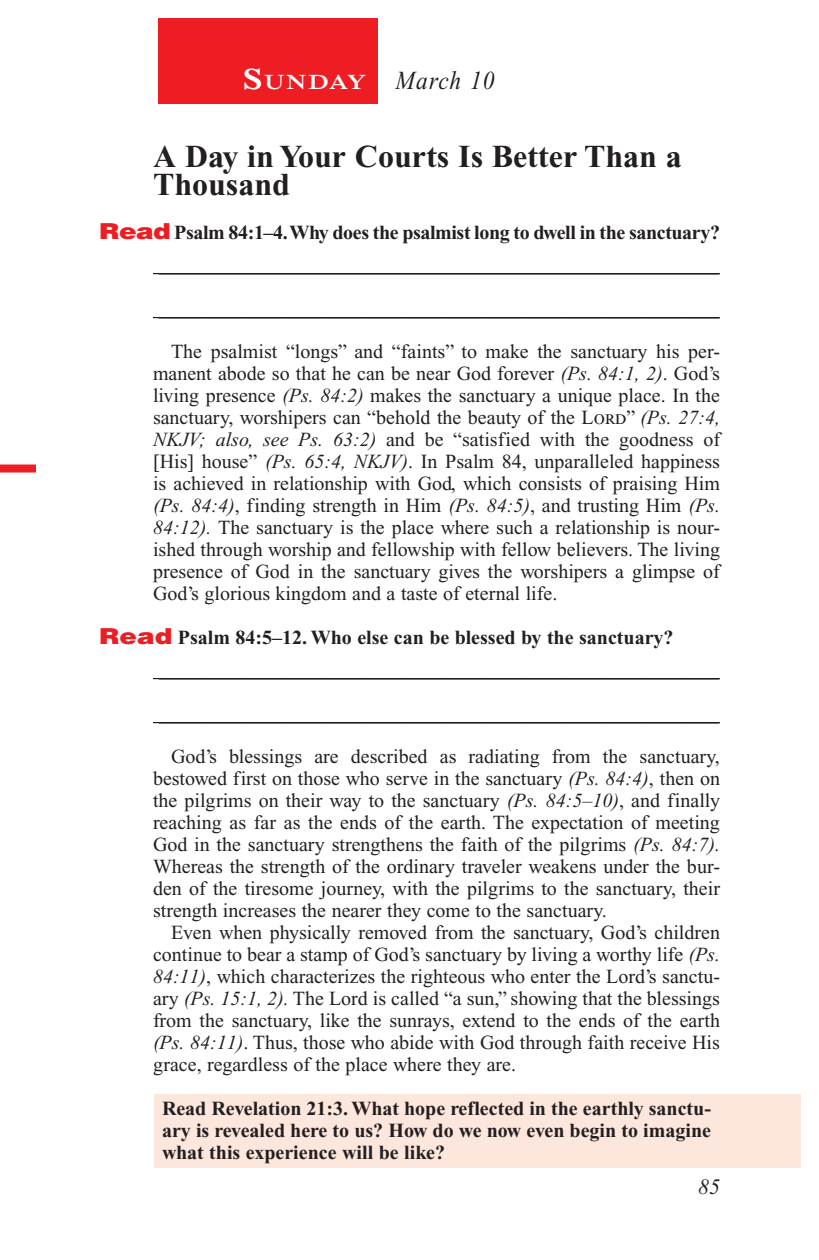
<style>
.page{position:relative;width:819px;height:1260px;background:#fff}
.page>*{position:absolute;margin:0;border:0;box-sizing:border-box;transform-origin:0 0}
.Head{font:700 32px/28px "Times New Roman PS Std";color:#231f20}
.Lesson_Dates{font:italic 26px "Times New Roman PS Std";letter-spacing:.05em;color:#231f20;scale:.9 1}
.t1{font:italic 22px "Times New Roman PS Std";color:#231f20}
.Daily_Header{font:600 21px "Times NRMT Std";letter-spacing:.045em;color:#fff;scale:1.1 1}
.Body{font:20px/22px "Times New Roman PS Std";color:#231f20;text-align:justify}
.Blank_Lines{font:20px "Times New Roman PS Std";color:#231f20}
.x-screened_box-text{font:700 20px/22px "Times New Roman PS Std";color:#231f20;text-align:justify}
.Question_NO_SB{font:700 20px "Times New Roman PS Std";letter-spacing:-.02em;color:#231f20}
.Question{font:700 20px "Times New Roman PS Std";color:#231f20}
.s1{font-size:30px}
.s2{font-family:"Helvetica LT Std";font-weight:900;font-size:22px;color:#ee1d23}
.s3{font-style:italic}
</style>
<div class="page">
<div style="left:158px;top:18px;width:220px;height:86px;background:#ee1d23"></div>
<div style="left:0;top:465px;width:36px;height:8px;background:#ee1d23"></div>
<div style="left:155px;top:1095px;width:646px;height:73px;background:#fde7dc"></div>
<hr style="left:153px;top:273px;width:567px;height:1px;background:#231f20">
<hr style="left:153px;top:317px;width:567px;height:1px;background:#231f20">
<hr style="left:153px;top:678px;width:567px;height:1px;background:#231f20">
<hr style="left:153px;top:722px;width:567px;height:1px;background:#231f20">
<p class="Daily_Header" style="left:243px;top:70px;width:114px"><span class="s1">S</span>UNDAY</p>
<p class="Lesson_Dates" style="left:396px;top:66px;width:112px">March 10</p>
<p class="Head" style="left:153px;top:142px;width:530px">A Day in Your Courts Is Better Than a<br>Thousand</p>
<p class="Question_NO_SB" style="left:99px;top:221px;width:623px"><span class="s2">Read</span> Psalm 84:1–4. Why does the psalmist long to dwell in the sanctuary?</p>
<p class="Blank_Lines" style="left:159px;top:254px;width:561px">________________________________________________________</p>
<p class="Blank_Lines" style="left:159px;top:298px;width:561px">________________________________________________________</p>
<p class="Body" style="left:153px;top:340px;width:569px;text-align:left;text-indent:18px">The psalmist “longs” and “faints” to make the sanctuary his per&shy;manent abode so that he can be near God forever <span class="s3">(Ps. 84:1, 2)</span>. God’s living presence <span class="s3">(Ps. 84:2)</span> makes the sanctuary a unique place. In the sanctuary, worshipers can “behold the beauty of the Lord” <span class="s3">(Ps. 27:4, NKJV; also, see Ps. 63:2)</span> and be “satisfied with the goodness of [His] house” <span class="s3">(Ps. 65:4, NKJV)</span>. In Psalm 84, unparalleled happiness is achieved in relationship with God, which consists of praising Him <span class="s3">(Ps. 84:4)</span>, finding strength in Him <span class="s3">(Ps. 84:5)</span>, and trusting Him <span class="s3">(Ps.<br>84:12).</span> The sanctuary is the place where such a relationship is nour&shy;ished through worship and fellowship with fellow believers. The living presence of God in the sanctuary gives the worshipers a glimpse of God’s glorious kingdom and a taste of eternal life.</p>
<p class="Question" style="left:99px;top:626px;width:576px"><span class="s2">Read</span> Psalm 84:5–12. Who else can be blessed by the sanctuary?</p>
<p class="Blank_Lines" style="left:159px;top:659px;width:561px">________________________________________________________</p>
<p class="Blank_Lines" style="left:159px;top:703px;width:561px">________________________________________________________</p>
<p class="Body" style="left:153px;top:745px;width:569px;text-indent:18px">God’s blessings are described as radiating from the sanctuary, bestowed first on those who serve in the sanctuary <span class="s3">(Ps. 84:4)</span>, then on the pilgrims on their way to the sanctuary <span class="s3">(Ps. 84:5–10)</span>, and finally reaching as far as the ends of the earth. The expectation of meeting God in the sanctuary strengthens the faith of the pilgrims <span class="s3">(Ps. 84:7).<br></span>Whereas the strength of the ordinary traveler weakens under the bur&shy;den of the tiresome journey, with the pilgrims to the sanctuary, their strength increases the nearer they come to the sanctuary.</p>
<p class="Body" style="left:153px;top:921px;width:569px;text-indent:18px">Even when physically removed from the sanctuary, God’s children continue to bear a stamp of God’s sanctuary by living a worthy life <span class="s3">(Ps.<br>84:11)</span>, which characterizes the righteous who enter the Lord’s sanctu&shy;ary <span class="s3">(Ps. 15:1, 2).</span> The Lord is called “a sun,” showing that the blessings from the sanctuary, like the sunrays, extend to the ends of the earth <span class="s3">(Ps. 84:11)</span>. Thus, those who abide with God through faith receive His grace, regardless of the place where they are.</p>
<p class="x-screened_box-text" style="left:162px;top:1097px;width:551px">Read Revelation 21:3. What hope reflected in the earthly sanctu&shy;ary is revealed here to us? How do we now even begin to imagine what this experience will be like?</p>
<p class="t1" style="left:698px;top:1175px;width:23px">85</p>
</div>
